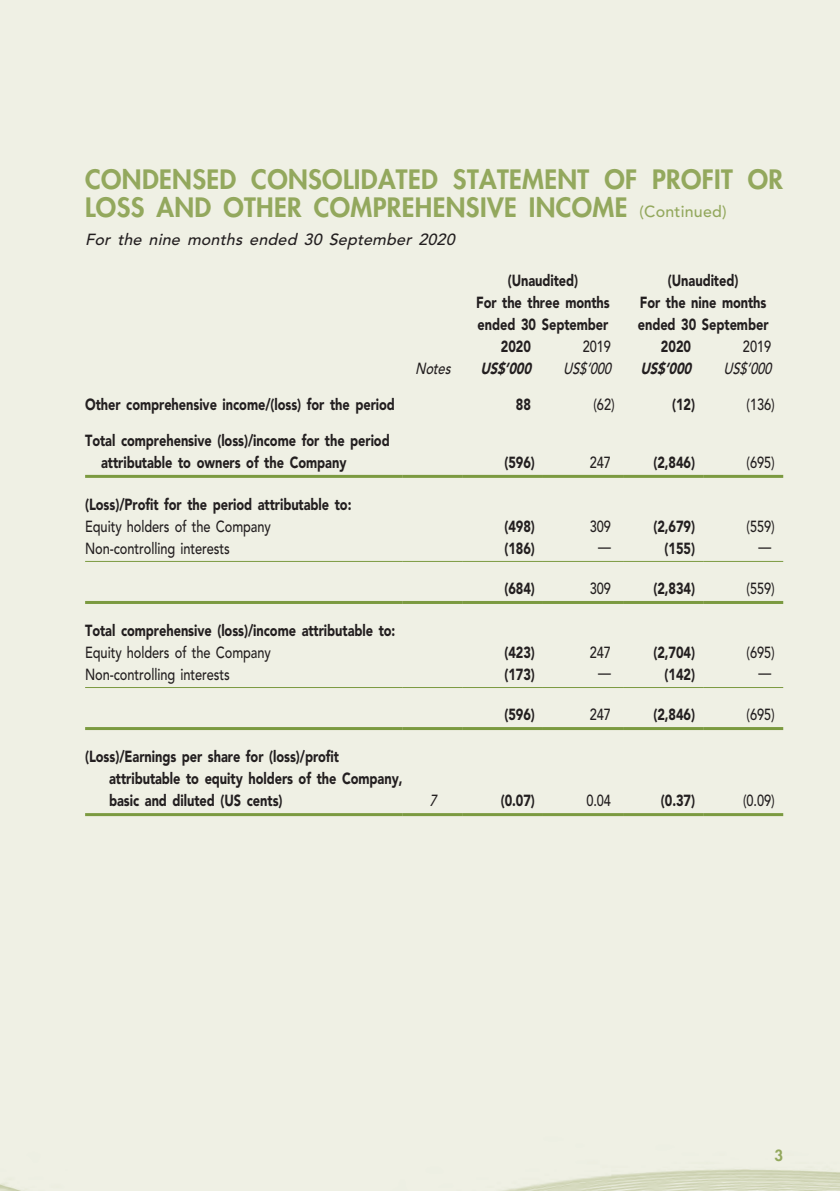
<style>
.page{position:relative;width:840px;height:1191px;background:#fff}
.page>*{position:absolute;margin:0;border:0;box-sizing:border-box;transform-origin:0 0}
._03_H1{font:800 26px/28px "Futura Std";letter-spacing:.015em;color:#93a85d}
._01_Body_Text{font:900 16px/22px "Avenir LT Std";letter-spacing:-.005em;color:#231f20;scale:.8 1}
._01_Body_Text-2{font:500 16px "Avenir LT Std";letter-spacing:-.005em;color:#231f20;scale:.8 1}
._01_Body_Text-3{font:italic 500 16px "Avenir LT Std";color:#231f20}
._01_Body_Text-4{font:italic 500 16px "Avenir LT Std";color:#231f20;scale:.8 1}
._01_Body_Text-5{font:italic 900 16px "Avenir LT Std";color:#231f20;scale:.8 1}
.t1{font:800 15px "Futura Std";color:#93a85d}
.s1{font-family:"Avenir LT Std";font-weight:500;font-size:16px}
</style>
<div class="page">
<div style="left:0;top:0;width:839px;height:1191px;background:#eff0e4"></div>
<hr style="left:85px;top:475px;width:317px;height:3px;background:#7b9a40">
<hr style="left:402px;top:475px;width:60px;height:3px;background:#7b9a40">
<hr style="left:462px;top:475px;width:80px;height:3px;background:#7b9a40">
<hr style="left:542px;top:475px;width:80px;height:3px;background:#7b9a40">
<hr style="left:622px;top:475px;width:80px;height:3px;background:#7b9a40">
<hr style="left:702px;top:475px;width:80px;height:3px;background:#7b9a40">
<hr style="left:85px;top:561px;width:317px;height:1px;background:#7b9a40">
<hr style="left:402px;top:561px;width:60px;height:1px;background:#7b9a40">
<hr style="left:462px;top:561px;width:80px;height:1px;background:#7b9a40">
<hr style="left:542px;top:561px;width:80px;height:1px;background:#7b9a40">
<hr style="left:622px;top:561px;width:80px;height:1px;background:#7b9a40">
<hr style="left:702px;top:561px;width:80px;height:1px;background:#7b9a40">
<hr style="left:85px;top:601px;width:317px;height:3px;background:#7b9a40">
<hr style="left:402px;top:601px;width:60px;height:3px;background:#7b9a40">
<hr style="left:462px;top:601px;width:80px;height:3px;background:#7b9a40">
<hr style="left:542px;top:601px;width:80px;height:3px;background:#7b9a40">
<hr style="left:622px;top:601px;width:80px;height:3px;background:#7b9a40">
<hr style="left:702px;top:601px;width:80px;height:3px;background:#7b9a40">
<hr style="left:85px;top:687px;width:317px;height:1px;background:#7b9a40">
<hr style="left:402px;top:687px;width:60px;height:1px;background:#7b9a40">
<hr style="left:462px;top:687px;width:80px;height:1px;background:#7b9a40">
<hr style="left:542px;top:687px;width:80px;height:1px;background:#7b9a40">
<hr style="left:622px;top:687px;width:80px;height:1px;background:#7b9a40">
<hr style="left:702px;top:687px;width:80px;height:1px;background:#7b9a40">
<hr style="left:85px;top:727px;width:317px;height:3px;background:#7b9a40">
<hr style="left:402px;top:727px;width:60px;height:3px;background:#7b9a40">
<hr style="left:462px;top:727px;width:80px;height:3px;background:#7b9a40">
<hr style="left:542px;top:727px;width:80px;height:3px;background:#7b9a40">
<hr style="left:622px;top:727px;width:80px;height:3px;background:#7b9a40">
<hr style="left:702px;top:727px;width:80px;height:3px;background:#7b9a40">
<hr style="left:85px;top:813px;width:317px;height:3px;background:#7b9a40">
<hr style="left:402px;top:813px;width:60px;height:3px;background:#7b9a40">
<hr style="left:462px;top:813px;width:80px;height:3px;background:#7b9a40">
<hr style="left:542px;top:813px;width:80px;height:3px;background:#7b9a40">
<hr style="left:622px;top:813px;width:80px;height:3px;background:#7b9a40">
<hr style="left:702px;top:813px;width:80px;height:3px;background:#7b9a40">
<p class="_03_H1" style="left:85px;top:166px;width:699px">CONDENSED CONSOLIDATED STATEMENT OF PROFIT OR<br>LOSS AND OTHER COMPREHENSIVE INCOME <span class="s1">(Continued)</span></p>
<p class="_01_Body_Text-3" style="left:85px;top:231px;width:375px">For the nine months ended 30 September 2020</p>
<p class="_01_Body_Text" style="left:507px;top:269px;width:90px">(Unaudited)</p>
<p class="_01_Body_Text" style="left:667px;top:269px;width:90px">(Unaudited)</p>
<p class="_01_Body_Text" style="left:476px;top:291px;width:168px">For the three months ended 30 September</p>
<p class="_01_Body_Text" style="left:637px;top:291px;width:165px">For the nine months ended 30 September</p>
<p class="_01_Body_Text" style="left:500px;top:335px;width:39px">2020</p>
<p class="_01_Body_Text-2" style="left:582px;top:337px;width:37px">2019</p>
<p class="_01_Body_Text" style="left:660px;top:335px;width:39px">2020</p>
<p class="_01_Body_Text-2" style="left:742px;top:337px;width:37px">2019</p>
<p class="_01_Body_Text-4" style="left:415px;top:359px;width:50px">Notes</p>
<p class="_01_Body_Text-5" style="left:480px;top:358px;width:70px">US$’000</p>
<p class="_01_Body_Text-4" style="left:563px;top:359px;width:66px">US$’000</p>
<p class="_01_Body_Text-5" style="left:640px;top:358px;width:70px">US$’000</p>
<p class="_01_Body_Text-4" style="left:723px;top:359px;width:66px">US$’000</p>
<p class="_01_Body_Text" style="left:85px;top:393px;width:388px">Other comprehensive income/(loss) for the period</p>
<p class="_01_Body_Text" style="left:515px;top:393px;width:20px">88</p>
<p class="_01_Body_Text-2" style="left:593px;top:395px;width:28px">(62)</p>
<p class="_01_Body_Text" style="left:671px;top:393px;width:30px">(12)</p>
<p class="_01_Body_Text-2" style="left:746px;top:395px;width:37px">(136)</p>
<p class="_01_Body_Text" style="left:101px;top:429px;width:362px;text-indent:-16px">Total comprehensive (loss)/income for the period attributable to owners of the Company</p>
<p class="_01_Body_Text" style="left:504px;top:451px;width:40px">(596)</p>
<p class="_01_Body_Text-2" style="left:589px;top:453px;width:28px">247</p>
<p class="_01_Body_Text" style="left:653px;top:451px;width:54px">(2,846)</p>
<p class="_01_Body_Text-2" style="left:746px;top:453px;width:37px">(695)</p>
<p class="_01_Body_Text" style="left:85px;top:493px;width:334px">(Loss)/Profit for the period attributable to:</p>
<p class="_01_Body_Text-2" style="left:85px;top:517px;width:234px">Equity holders of the Company</p>
<p class="_01_Body_Text" style="left:504px;top:515px;width:40px">(498)</p>
<p class="_01_Body_Text-2" style="left:589px;top:517px;width:28px">309</p>
<p class="_01_Body_Text" style="left:653px;top:515px;width:54px">(2,679)</p>
<p class="_01_Body_Text-2" style="left:746px;top:517px;width:37px">(559)</p>
<p class="_01_Body_Text-2" style="left:85px;top:539px;width:182px">Non-controlling interests</p>
<p class="_01_Body_Text" style="left:504px;top:537px;width:40px">(186)</p>
<p class="_01_Body_Text-2" style="left:598px;top:537px;width:17px">—</p>
<p class="_01_Body_Text" style="left:664px;top:537px;width:40px">(155)</p>
<p class="_01_Body_Text-2" style="left:758px;top:537px;width:17px">—</p>
<p class="_01_Body_Text" style="left:504px;top:577px;width:40px">(684)</p>
<p class="_01_Body_Text-2" style="left:589px;top:579px;width:28px">309</p>
<p class="_01_Body_Text" style="left:653px;top:577px;width:54px">(2,834)</p>
<p class="_01_Body_Text-2" style="left:746px;top:579px;width:37px">(559)</p>
<p class="_01_Body_Text" style="left:85px;top:619px;width:389px">Total comprehensive (loss)/income attributable to:</p>
<p class="_01_Body_Text-2" style="left:85px;top:643px;width:234px">Equity holders of the Company</p>
<p class="_01_Body_Text" style="left:504px;top:641px;width:40px">(423)</p>
<p class="_01_Body_Text-2" style="left:589px;top:643px;width:28px">247</p>
<p class="_01_Body_Text" style="left:653px;top:641px;width:54px">(2,704)</p>
<p class="_01_Body_Text-2" style="left:746px;top:643px;width:37px">(695)</p>
<p class="_01_Body_Text-2" style="left:85px;top:665px;width:182px">Non-controlling interests</p>
<p class="_01_Body_Text" style="left:504px;top:663px;width:40px">(173)</p>
<p class="_01_Body_Text-2" style="left:598px;top:663px;width:17px">—</p>
<p class="_01_Body_Text" style="left:664px;top:663px;width:40px">(142)</p>
<p class="_01_Body_Text-2" style="left:758px;top:663px;width:17px">—</p>
<p class="_01_Body_Text" style="left:504px;top:703px;width:40px">(596)</p>
<p class="_01_Body_Text-2" style="left:589px;top:705px;width:28px">247</p>
<p class="_01_Body_Text" style="left:653px;top:703px;width:54px">(2,846)</p>
<p class="_01_Body_Text-2" style="left:746px;top:705px;width:37px">(695)</p>
<p class="_01_Body_Text" style="left:109px;top:745px;width:368px;text-indent:-24px">(Loss)/Earnings per share for (loss)/profit attributable to equity holders of the Company, basic and diluted (US cents)</p>
<p class="_01_Body_Text-4" style="left:429px;top:791px;width:16px">7</p>
<p class="_01_Body_Text" style="left:500px;top:789px;width:44px">(0.07)</p>
<p class="_01_Body_Text-2" style="left:586px;top:791px;width:32px">0.04</p>
<p class="_01_Body_Text" style="left:660px;top:789px;width:44px">(0.37)</p>
<p class="_01_Body_Text-2" style="left:742px;top:791px;width:41px">(0.09)</p>
<p class="t1" style="left:774px;top:1145px;width:10px">3</p>
</div>
